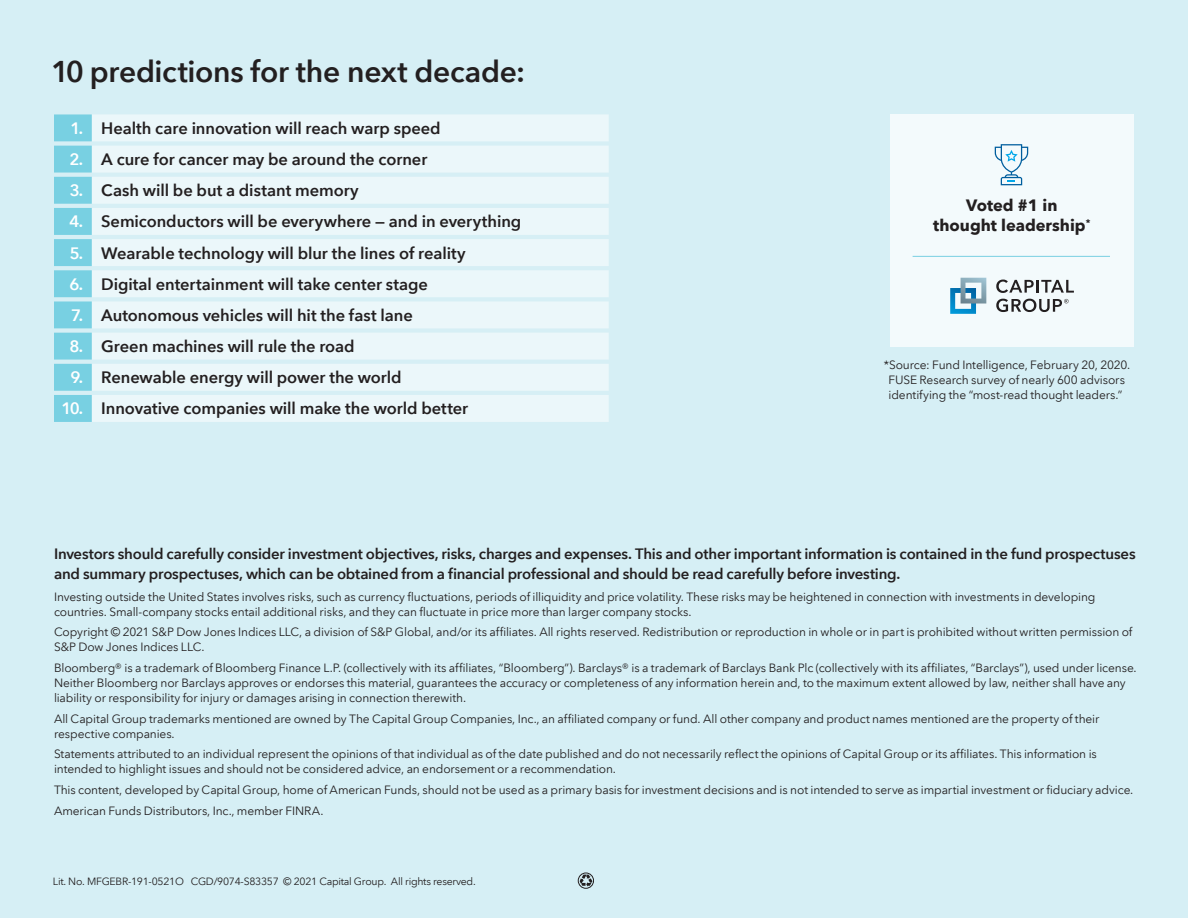
<style>
.page{position:relative;width:1188px;height:918px;background:#d6eff5}
.page>*{position:absolute;margin:0;border:0;box-sizing:border-box;transform-origin:0 0}
.Body_9_12_Reg{font:600 30px "Avenir Next LT Com";letter-spacing:-.01em;color:#231f20}
.t1{font:600 16.5px "Avenir Next LT Com";letter-spacing:-.005em;color:#231f20}
.t2{font:600 16.5px "Avenir Next LT Com";color:#fff}
.Body_9_12_Reg-2{font:700 16.35px/19.6px "Avenir Next LT Com";color:#231f20;text-align:center}
.Body_9_12_Reg-3{font:600 15px/19.5px "Avenir Next LT Com";letter-spacing:-.015em;color:#231f20}
.Body_9_12_Reg-4{font:12px/15px "Avenir Next LT Com";letter-spacing:-.01em;color:#231f20}
.Body_9_12_Reg-5{font:10.5px "Avenir Next LT Com";letter-spacing:-.025em;color:#231f20}
.s1{font-style:inherit}
</style>
<div class="page">
<div style="left:54px;top:114px;width:555px;height:27px;background:#ebf7fa"></div>
<div style="left:54px;top:146px;width:555px;height:27px;background:#ebf7fa"></div>
<div style="left:54px;top:177px;width:555px;height:27px;background:#ebf7fa"></div>
<div style="left:54px;top:208px;width:555px;height:27px;background:#ebf7fa"></div>
<div style="left:54px;top:239px;width:555px;height:27px;background:#ebf7fa"></div>
<div style="left:54px;top:270px;width:555px;height:27px;background:#ebf7fa"></div>
<div style="left:54px;top:301px;width:555px;height:27px;background:#ebf7fa"></div>
<div style="left:54px;top:333px;width:555px;height:27px;background:#ebf7fa"></div>
<div style="left:54px;top:364px;width:555px;height:27px;background:#ebf7fa"></div>
<div style="left:54px;top:395px;width:555px;height:27px;background:#ebf7fa"></div>
<svg style="left:580px;top:875px;width:12px;height:12px"></svg>
<div style="left:578px;top:873px;width:16px;height:16px;border:1px solid #231f20;border-radius:50%"></div>
<div style="left:54px;top:114px;width:38px;height:27px;background:#78d0e2"></div>
<div style="left:54px;top:146px;width:38px;height:27px;background:#78d0e2"></div>
<div style="left:54px;top:177px;width:38px;height:27px;background:#78d0e2"></div>
<div style="left:54px;top:208px;width:38px;height:27px;background:#78d0e2"></div>
<div style="left:54px;top:239px;width:38px;height:27px;background:#78d0e2"></div>
<div style="left:54px;top:270px;width:38px;height:27px;background:#78d0e2"></div>
<div style="left:54px;top:301px;width:38px;height:27px;background:#78d0e2"></div>
<div style="left:54px;top:333px;width:38px;height:27px;background:#78d0e2"></div>
<div style="left:54px;top:364px;width:38px;height:27px;background:#78d0e2"></div>
<div style="left:54px;top:395px;width:38px;height:27px;background:#78d0e2"></div>
<div style="left:890px;top:114px;width:244px;height:233px;background:#f3fafc"></div>
<svg style="left:995px;top:144px;width:33px;height:41px"></svg>
<svg style="left:996px;top:280px;width:78px;height:13px"></svg>
<svg style="left:996px;top:299px;width:73px;height:13px"></svg>
<svg style="left:950px;top:278px;width:36px;height:36px"></svg>
<hr style="left:913px;top:256px;width:197px;height:1px;background:#78d0e2">
<p class="Body_9_12_Reg" style="left:51px;top:53px;width:476px">10 predictions for the next decade:</p>
<p class="t2" style="left:70px;top:118px;width:14px">1.</p>
<p class="t2" style="left:69px;top:149px;width:15px">2.</p>
<p class="t2" style="left:70px;top:180px;width:15px">3.</p>
<p class="t2" style="left:70px;top:212px;width:15px">4.</p>
<p class="t2" style="left:70px;top:243px;width:15px">5.</p>
<p class="t2" style="left:70px;top:274px;width:15px">6.</p>
<p class="t2" style="left:71px;top:305px;width:13px">7.</p>
<p class="t2" style="left:70px;top:336px;width:15px">8.</p>
<p class="t2" style="left:71px;top:367px;width:14px">9.</p>
<p class="t2" style="left:61px;top:399px;width:23px">10.</p>
<p class="t1" style="left:101px;top:118px;width:341px">Health care innovation will reach warp speed</p>
<p class="t1" style="left:101px;top:149px;width:328px">A cure for cancer may be around the corner</p>
<p class="t1" style="left:101px;top:180px;width:259px">Cash will be but a distant memory</p>
<p class="t1" style="left:101px;top:212px;width:422px">Semiconductors will be everywhere — and in everything</p>
<p class="t1" style="left:101px;top:243px;width:366px">Wearable technology will blur the lines of reality</p>
<p class="t1" style="left:101px;top:274px;width:328px">Digital entertainment will take center stage</p>
<p class="t1" style="left:101px;top:305px;width:313px">Autonomous vehicles will hit the fast lane</p>
<p class="t1" style="left:101px;top:336px;width:255px">Green machines will rule the road</p>
<p class="t1" style="left:101px;top:367px;width:302px">Renewable energy will power the world</p>
<p class="t1" style="left:101px;top:399px;width:369px">Innovative companies will make the world better</p>
<p class="Body_9_12_Reg-2" style="left:933px;top:196px;width:159px">Voted #1 in thought leadership<sup>*</sup></p>
<p class="Body_9_12_Reg-4" style="left:884px;top:357px;width:248px;text-align:center">*Source: Fund Intelligence, February 20, 2020.<br>FUSE Research survey of nearly 600 advisors identifying the “most-read thought leaders.”</p>
<p class="Body_9_12_Reg-3" style="left:54px;top:544px;width:1083px">Investors should carefully consider investment objectives, risks, charges and expenses. This and other important information is contained in the fund prospectuses and summary prospectuses, which can be obtained from a financial professional and should be read carefully before investing.</p>
<p class="Body_9_12_Reg-4" style="left:54px;top:589px;width:1043px">Investing outside the United States involves risks, such as currency fluctuations, periods of illiquidity and price volatility. These risks may be heightened in connection with investments in developing countries. Small-company stocks entail additional risks, and they can fluctuate in price more than larger company stocks.</p>
<p class="Body_9_12_Reg-4" style="left:54px;top:625px;width:1080px">Copyright © 2021 S&amp;P Dow Jones Indices LLC, a division of S&amp;P Global, and/or its affiliates. All rights reserved. Redistribution or reproduction in whole or in part is prohibited without written permission of<br>S&amp;P Dow Jones Indices LLC.</p>
<p class="Body_9_12_Reg-4" style="left:54px;top:660px;width:1084px">Bloomberg® is a trademark of Bloomberg Finance L.P. (collectively with its affiliates, “Bloomberg”). Barclays® is a trademark of Barclays Bank Plc (collectively with its affiliates, “Barclays”), used under license.<br>Neither Bloomberg nor Barclays approves or endorses this material, guarantees the accuracy or completeness of any information herein and, to the maximum extent allowed by law, neither shall have any liability or responsibility for injury or damages arising in connection therewith.</p>
<p class="Body_9_12_Reg-4" style="left:54px;top:711px;width:1047px">All Capital Group trademarks mentioned are owned by The Capital Group Companies, Inc., an affiliated company or fund. All other company and product names mentioned are the property of their respective companies.</p>
<p class="Body_9_12_Reg-4" style="left:54px;top:747px;width:1044px">Statements attributed to an individual represent the opinions of that individual as of the date published and do not necessarily reflect the opinions of Capital Group or its affiliates. This information is intended to highlight issues and should not be considered advice, an endorsement or a recommendation.</p>
<p class="Body_9_12_Reg-4" style="left:54px;top:782px;width:1081px">This content, developed by Capital Group, home of American Funds, should not be used as a primary basis for investment decisions and is not intended to serve as impartial investment or fiduciary advice.</p>
<p class="Body_9_12_Reg-4" style="left:54px;top:803px;width:271px">American Funds Distributors, Inc., member FINRA.</p>
<p class="Body_9_12_Reg-5" style="left:53px;top:875px;width:424px">Lit. No. MFGEBR-191-0<span class="s1">5</span>21<span class="s1">O</span> CGD/9074-S<span class="s1">83357</span> © 2021 Capital Group. All rights reserved.</p>
</div>
